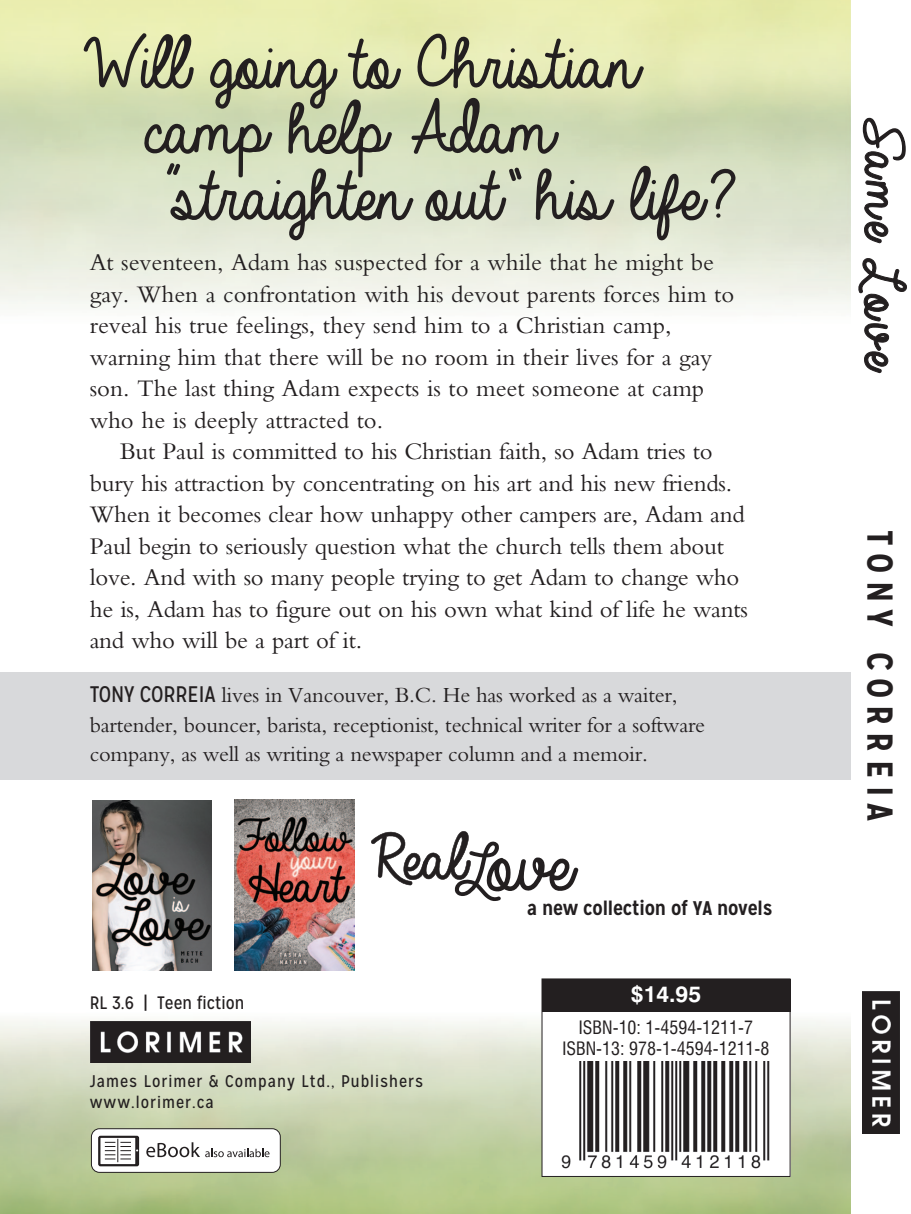
<style>
.page{position:relative;width:911px;height:1214px;background:#fff}
.page>*{position:absolute;margin:0;border:0;box-sizing:border-box;transform-origin:0 0}
.t1{font:79.2px/65.7px "Always In My Heart";color:#231f20}
.t2{font:700 36px "Mission Gothic";letter-spacing:.2em;color:#231f20}
.t3{font:24.75px/31.5px "Bembo";letter-spacing:-.01em;color:#231f20}
.t4{font:22.5px/29.2px "Bembo";letter-spacing:-.01em;color:#231f20}
.t5{font:700 22.5px "Swiss 721 BT";color:#fff}
.t6{font:700 19.8px "Mission Gothic";letter-spacing:-.01em;color:#231f20}
.t7{font:condensed 18px/21.6px "Swiss 721 BT";color:#231f20;text-align:center}
.t8{font:18px "Mission Gothic";color:#231f20}
.t9{font:16.88px/20.2px "Mission Gothic";letter-spacing:.06em;color:#231f20}
.s1{font-family:"Mission Gothic"}
</style>
<div class="page">
<img style="left:0;top:1012px;width:850px;height:202px">
<img style="left:862px;top:991px;width:37px;height:142px">
<div style="left:91px;top:1128px;width:189px;height:44px;background:#fff;border-radius:8px"></div>
<div style="left:91px;top:1128px;width:190px;height:44px;border:1px solid #231f20;border-radius:8px"></div>
<svg style="left:146px;top:1142px;width:123px;height:15px"></svg>
<div style="left:98px;top:1135px;width:41px;height:31px;border:2px solid #231f20"></div>
<div style="left:99px;top:1136px;width:38px;height:30px;border:2px solid #231f20"></div>
<svg style="left:105px;top:1136px;width:33px;height:29px"></svg>
<img style="left:91px;top:1022px;width:159px;height:41px">
<img style="left:235px;top:800px;width:119px;height:170px">
<svg style="left:371px;top:831px;width:207px;height:70px"></svg>
<div style="left:0;top:672px;width:850px;height:108px;background:#d8d9db"></div>
<div style="left:542px;top:1011px;width:248px;height:165px;background:#fff"></div>
<div style="left:542px;top:978px;width:248px;height:33px;background:#231f20"></div>
<img style="left:561px;top:1061px;width:209px;height:107px">
<div style="left:542px;top:978px;width:248px;height:198px;border:1px solid #231f20"></div>
<img style="left:92px;top:800px;width:119px;height:170px">
<svg style="left:858px;top:117px;width:49px;height:257px"></svg>
<h1 class="t1" style="left:129px;top:34px;width:587px;text-indent:-58px">Will going to Christian camp help Adam “straighten out his life?</h1>
<h1 class="t1" style="left:474px;top:171px;width:28px">”</h1>
<p class="t3" style="left:90px;top:246px;width:646px">At seventeen, Adam has suspected for a while that he might be gay. When a confrontation with his devout parents forces him to reveal his true feelings, they send him to a Christian camp, warning him that there will be no room in their lives for a gay son. The last thing Adam expects is to meet someone at camp who he is deeply attracted to.</p>
<p class="t3" style="left:90px;top:435px;width:659px;text-indent:30px">But Paul is committed to his Christian faith, so Adam tries to bury his attraction by concentrating on his art and his new friends.<br>When it becomes clear how unhappy other campers are, Adam and Paul begin to seriously question what the church tells them about love. And with so many people trying to get Adam to change who he is, Adam has to figure out on his own what kind of life he wants and who will be a part of it.</p>
<p class="t4" style="left:90px;top:680px;width:617px"><span class="s1">TONY CORREIA</span> lives in Vancouver, B.C. He has worked as a waiter, bartender, bouncer, barista, receptionist, technical writer for a software company, as well as writing a newspaper column and a memoir.</p>
<p class="t8" style="left:90px;top:992px;width:156px">RL 3.6 | Teen fiction</p>
<p class="t9" style="left:90px;top:1071px;width:335px">James Lorimer &amp; Company Ltd., Publishers www.lorimer.ca</p>
<p class="t6" style="left:527px;top:896px;width:247px">a new collection of YA novels</p>
<p class="t5" style="left:631px;top:980px;width:72px">$14.95</p>
<p class="t7" style="left:562px;top:1016px;width:208px">ISBN-10: 1-4594-1211-7<br>ISBN-13: 978-1-4594-1211-8</p>
<h2 class="t2" style="left:902px;top:530px;width:292px;rotate:90deg">TONY CORREIA</h2>
</div>
